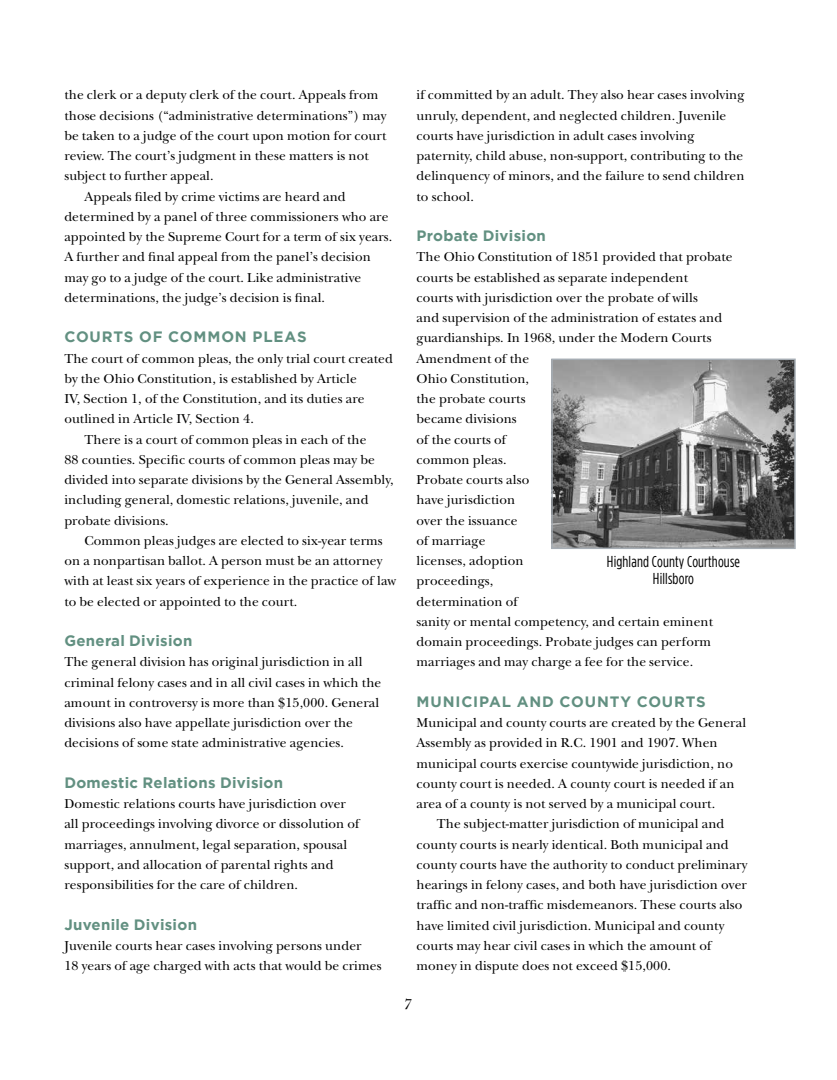
<style>
.page{position:relative;width:837px;height:1080px;background:#fff}
.page>*{position:absolute;margin:0;border:0;box-sizing:border-box;transform-origin:0 0}
.t1{font:15.75px/16.8px "Gotham Condensed";letter-spacing:.01em;color:#000;text-align:center}
.t2{font:700 15px "Gotham";letter-spacing:.02em;color:#629081}
.t3{font:700 15px "Gotham";letter-spacing:.06em;color:#629081}
.t4{font:italic 15px "New Baskerville Std";color:#000}
.t5{font:13.5px/20.2px "New Baskerville Std";letter-spacing:.01em;color:#000}
</style>
<div class="page">
<img style="left:554px;top:362px;width:239px;height:184px">
<div style="left:551px;top:359px;width:245px;height:190px;border:2px solid #a6adb4"></div>
<p class="t5" style="left:64px;top:85px;width:315px">the clerk or a deputy clerk of the court. Appeals from</p>
<p class="t5" style="left:64px;top:105px;width:324px">those decisions (“administrative determinations”) may</p>
<p class="t5" style="left:64px;top:126px;width:324px">be taken to a judge of the court upon motion for court</p>
<p class="t5" style="left:64px;top:146px;width:306px">review. The court’s judgment in these matters is not</p>
<p class="t5" style="left:64px;top:166px;width:151px">subject to further appeal.</p>
<p class="t5" style="left:85px;top:186px;width:263px">Appeals filed by crime victims are heard and</p>
<p class="t5" style="left:64px;top:207px;width:326px">determined by a panel of three commissioners who are</p>
<p class="t5" style="left:64px;top:227px;width:330px">appointed by the Supreme Court for a term of six years.</p>
<p class="t5" style="left:64px;top:247px;width:308px">A further and final appeal from the panel’s decision</p>
<p class="t5" style="left:64px;top:267px;width:298px">may go to a judge of the court. Like administrative</p>
<p class="t5" style="left:64px;top:288px;width:262px">determinations, the judge’s decision is final.</p>
<p class="t3" style="left:64px;top:329px;width:244px">COURTS OF COMMON PLEAS</p>
<p class="t5" style="left:64px;top:348px;width:330px">The court of common pleas, the only trial court created</p>
<p class="t5" style="left:64px;top:369px;width:294px">by the Ohio Constitution, is established by Article</p>
<p class="t5" style="left:64px;top:389px;width:302px">IV, Section 1, of the Constitution, and its duties are</p>
<p class="t5" style="left:64px;top:409px;width:191px">outlined in Article IV, Section 4.</p>
<p class="t5" style="left:85px;top:429px;width:283px">There is a court of common pleas in each of the</p>
<p class="t5" style="left:64px;top:450px;width:312px">88 counties. Specific courts of common pleas may be</p>
<p class="t5" style="left:64px;top:470px;width:331px">divided into separate divisions by the General Assembly,</p>
<p class="t5" style="left:64px;top:490px;width:306px">including general, domestic relations, juvenile, and</p>
<p class="t5" style="left:64px;top:510px;width:106px">probate divisions.</p>
<p class="t5" style="left:85px;top:531px;width:300px">Common pleas judges are elected to six-year terms</p>
<p class="t5" style="left:64px;top:551px;width:320px">on a nonpartisan ballot. A person must be an attorney</p>
<p class="t5" style="left:64px;top:571px;width:334px">with at least six years of experience in the practice of law</p>
<p class="t5" style="left:64px;top:591px;width:234px">to be elected or appointed to the court.</p>
<p class="t2" style="left:64px;top:632px;width:130px">General Division</p>
<p class="t5" style="left:64px;top:652px;width:318px">The general division has original jurisdiction in all criminal felony cases and in all civil cases in which the amount in controversy is more than $15,000. General divisions also have appellate jurisdiction over the decisions of some state administrative agencies.</p>
<p class="t2" style="left:64px;top:774px;width:220px">Domestic Relations Division</p>
<p class="t5" style="left:64px;top:794px;width:298px">Domestic relations courts have jurisdiction over all proceedings involving divorce or dissolution of marriages, annulment, legal separation, spousal support, and allocation of parental rights and responsibilities for the care of children.</p>
<p class="t2" style="left:64px;top:916px;width:134px">Juvenile Division</p>
<p class="t5" style="left:64px;top:936px;width:319px">Juvenile courts hear cases involving persons under<br>18 years of age charged with acts that would be crimes</p>
<p class="t5" style="left:417px;top:85px;width:330px">if committed by an adult. They also hear cases involving unruly, dependent, and neglected children. Juvenile courts have jurisdiction in adult cases involving paternity, child abuse, non-support, contributing to the delinquency of minors, and the failure to send children to school.</p>
<p class="t2" style="left:417px;top:227px;width:131px">Probate Division</p>
<p class="t5" style="left:417px;top:247px;width:317px">The Ohio Constitution of 1851 provided that probate courts be established as separate independent<br>courts with jurisdiction over the probate of wills<br>and supervision of the administration of estates and guardianships. In 1968, under the Modern Courts<br>Amendment of the<br>Ohio Constitution,<br>the probate courts<br>became divisions<br>of the courts of<br>common pleas.<br>Probate courts also<br>have jurisdiction<br>over the issuance<br>of marriage<br>licenses, adoption<br>proceedings,<br>determination of<br>sanity or mental competency, and certain eminent domain proceedings. Probate judges can perform marriages and may charge a fee for the service.</p>
<p class="t3" style="left:417px;top:693px;width:291px">MUNICIPAL AND COUNTY COURTS</p>
<p class="t5" style="left:417px;top:713px;width:331px">Municipal and county courts are created by the General</p>
<p class="t5" style="left:417px;top:733px;width:303px">Assembly as provided in R.C. 1901 and 1907. When</p>
<p class="t5" style="left:417px;top:753px;width:318px">municipal courts exercise countywide jurisdiction, no</p>
<p class="t5" style="left:417px;top:774px;width:319px">county court is needed. A county court is needed if an</p>
<p class="t5" style="left:417px;top:794px;width:300px">area of a county is not served by a municipal court.</p>
<p class="t5" style="left:437px;top:814px;width:289px">The subject-matter jurisdiction of municipal and</p>
<p class="t5" style="left:417px;top:834px;width:314px">county courts is nearly identical. Both municipal and</p>
<p class="t5" style="left:417px;top:855px;width:333px">county courts have the authority to conduct preliminary</p>
<p class="t5" style="left:417px;top:875px;width:332px">hearings in felony cases, and both have jurisdiction over</p>
<p class="t5" style="left:417px;top:895px;width:327px">traffic and non-traffic misdemeanors. These courts also</p>
<p class="t5" style="left:417px;top:915px;width:310px">have limited civil jurisdiction. Municipal and county</p>
<p class="t5" style="left:417px;top:936px;width:297px">courts may hear civil cases in which the amount of</p>
<p class="t5" style="left:417px;top:956px;width:256px">money in dispute does not exceed $15,000.</p>
<p class="t1" style="left:607px;top:553px;width:135px">Highland County Courthouse<br>Hillsboro</p>
<p class="t4" style="left:403px;top:996px;width:9px">7</p>
</div>
